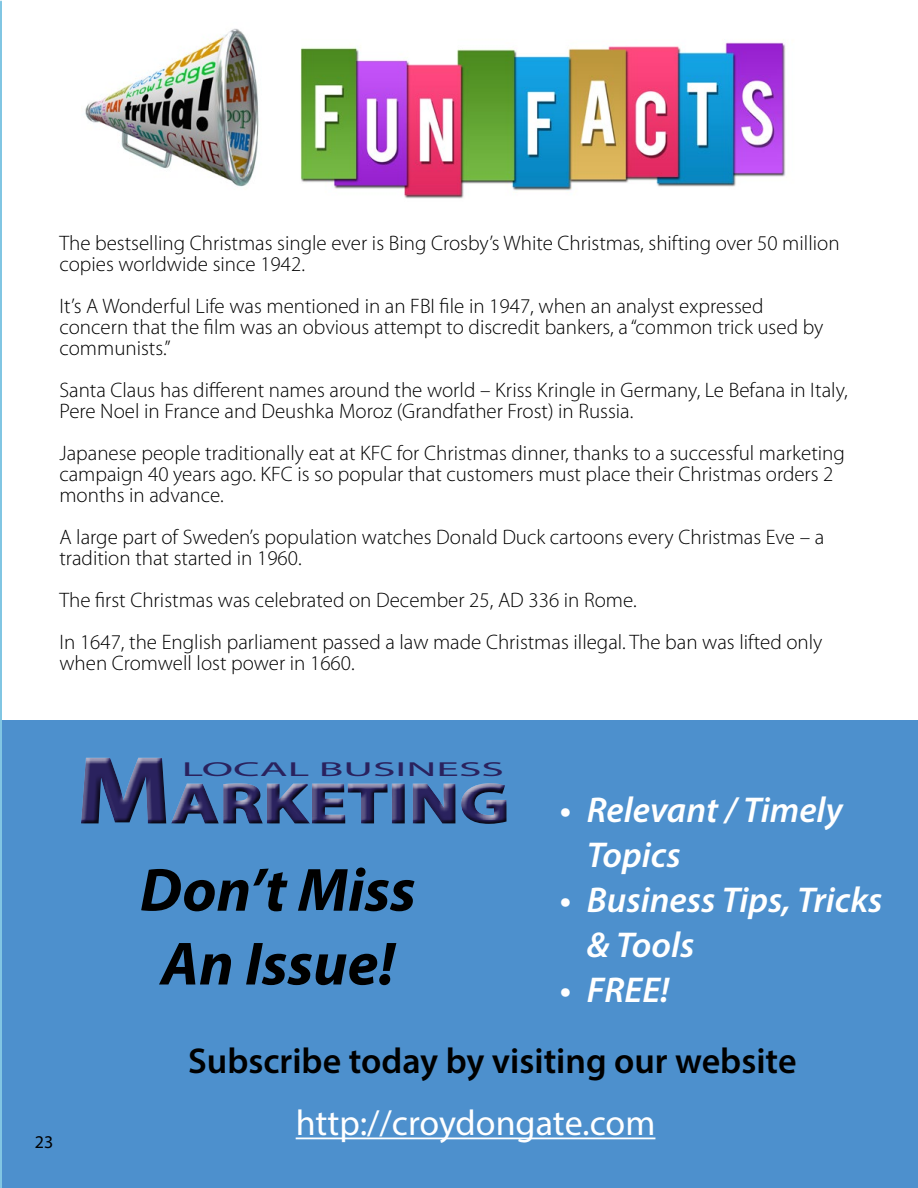
<style>
.page{position:relative;width:918px;height:1188px;background:#fff}
.page>*{position:absolute;margin:0;border:0;box-sizing:border-box;transform-origin:0 0}
.t1{font:italic 700 61.5px/73.8px "Myriad Pro";color:#000;text-align:center}
.t2{font:700 56.55px "Myriad Pro";color:#2a225e;scale:1.3 1}
.t3{font:italic 600 36px/45px "Myriad Pro";color:#fff}
.t4{font:600 36px "Myriad Pro";color:#000}
.t5{font:36px "Myriad Pro";color:#fff}
.t6{font:300 21px/21px "Myriad Pro";color:#000}
.t7{font:20.25px "Myriad Pro";color:#2a225e;scale:2.25 1}
.t8{font:18px "Myriad Pro";color:#000}
.s1{font-size:94.8px}
</style>
<div class="page">
<div style="left:1px;top:721px;width:917px;height:467px;background:#4d90cd"></div>
<div style="left:77px;top:755px;width:435px;height:75px;background:#000;opacity:.75"></div>
<hr style="left:296px;top:1138px;width:359px;height:1px;background:#fff">
<img style="left:85px;top:28px;width:174px;height:159px">
<img style="left:300px;top:42px;width:486px;height:157px">
<img style="left:0;top:0;width:1px;height:1188px">
<p class="t6" style="left:59px;top:232px;width:782px">The bestselling Christmas single ever is Bing Crosby’s White Christmas, shifting over 50 million copies worldwide since 1942.</p>
<p class="t6" style="left:59px;top:295px;width:766px">It’s A Wonderful Life was mentioned in an FBI file in 1947, when an analyst expressed concern that the film was an obvious attempt to discredit bankers, a “common trick used by communists.”</p>
<p class="t6" style="left:59px;top:379px;width:790px">Santa Claus has different names around the world – Kriss Kringle in Germany, Le Befana in Italy,<br>Pere Noel in France and Deushka Moroz (Grandfather Frost) in Russia.</p>
<p class="t6" style="left:59px;top:442px;width:787px">Japanese people traditionally eat at KFC for Christmas dinner, thanks to a successful marketing campaign 40 years ago. KFC is so popular that customers must place their Christmas orders 2 months in advance.</p>
<p class="t6" style="left:59px;top:526px;width:766px">A large part of Sweden’s population watches Donald Duck cartoons every Christmas Eve – a tradition that started in 1960.</p>
<p class="t6" style="left:59px;top:578px;width:765px;line-height:42px">The first Christmas was celebrated on December 25, AD 336 in Rome.<br>In 1647, the English parliament passed a law made Christmas illegal. The ban was lifted only</p>
<p class="t6" style="left:59px;top:652px;width:297px">when Cromwell lost power in 1660.</p>
<p class="t8" style="left:35px;top:1131px;width:20px">23</p>
<h2 class="t2" style="left:76px;top:767px;width:335px"><span class="s1">M</span>ARKETING</h2>
<p class="t7" style="left:182px;top:757px;width:145px">LOCAL BUSINESS</p>
<h1 class="t1" style="left:140px;top:851px;width:277px">Don’t Miss<br>An Issue!</h1>
<h3 class="t3" style="left:587px;top:786px;width:257px;text-indent:-27px">• Relevant / Timely<br>Topics</h3>
<h3 class="t3" style="left:587px;top:876px;width:297px;text-indent:-27px">• Business Tips, Tricks &amp; Tools</h3>
<h3 class="t3" style="left:560px;top:966px;width:111px">• FREE!</h3>
<h3 class="t4" style="left:188px;top:1038px;width:610px">Subscribe today by visiting our website</h3>
<h3 class="t5" style="left:296px;top:1101px;width:361px">http://croydongate.com</h3>
</div>
